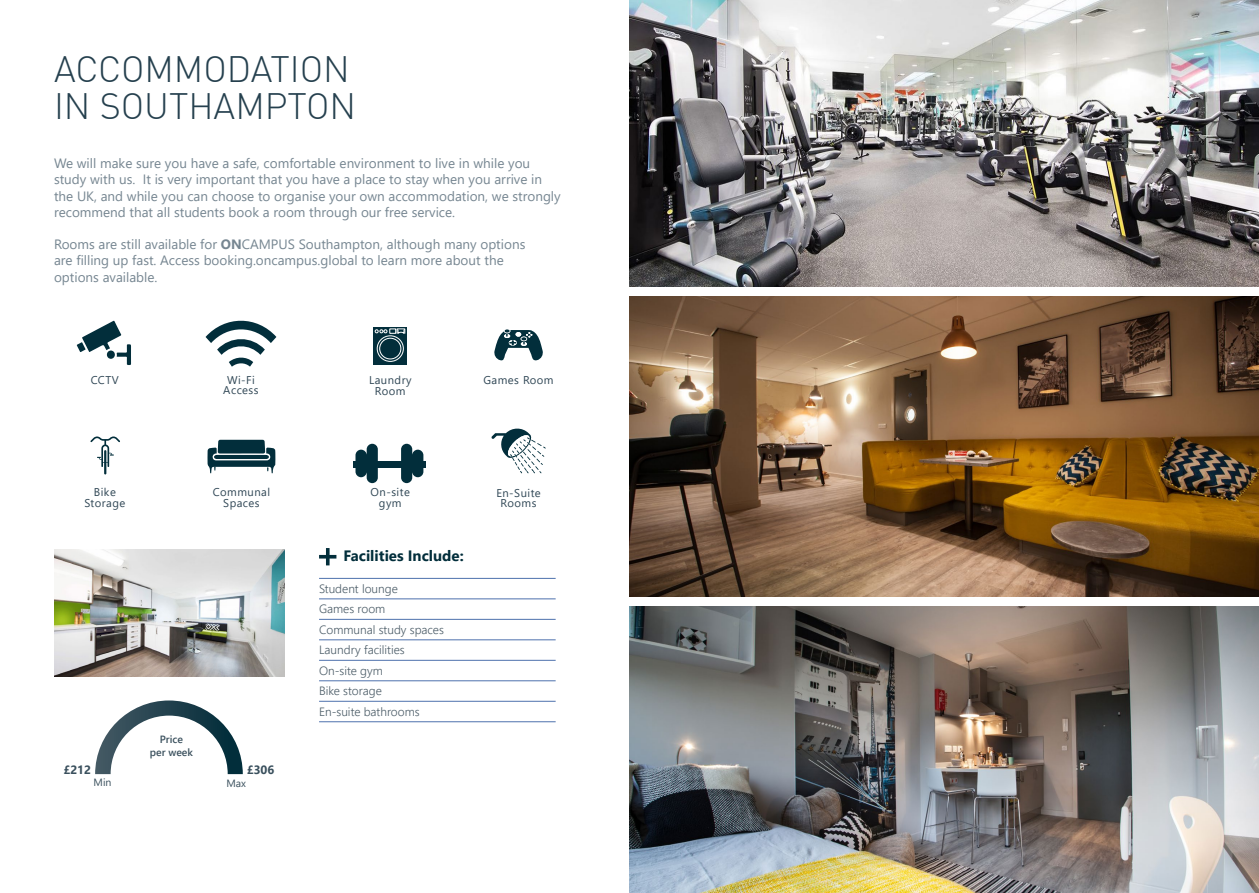
<style>
.page{position:relative;width:1259px;height:893px;background:#fff}
.page>*{position:absolute;margin:0;border:0;box-sizing:border-box;transform-origin:0 0}
.t1{font:300 36px/37px "DIN Offc";color:#25404e}
.t2{font:700 15px "Segoe UI";color:#022e3b}
.t3{font:13.5px/16.2px "Segoe UI";color:#768691}
.t4{font:300 12px/20.5px "Segoe UI";color:#4b5c67}
.t5{font:700 12px "Segoe UI";color:#3a505d}
.t6{font:11.25px/10.5px "Segoe UI";letter-spacing:.04em;color:#304755;text-align:center}
.t7{font:600 10.5px/12.6px "Segoe UI";color:#3a505d;text-align:center}
.t8{font:10.5px "Segoe UI";color:#3a505d}
.s1{font-weight:700}
</style>
<div class="page">
<img style="left:629px;top:607px;width:630px;height:286px">
<img style="left:629px;top:297px;width:630px;height:299px">
<img style="left:629px;top:0;width:630px;height:286px">
<svg style="left:205px;top:320px;width:71px;height:47px"></svg>
<svg style="left:90px;top:436px;width:30px;height:38px"></svg>
<svg style="left:491px;top:428px;width:55px;height:45px"></svg>
<svg style="left:494px;top:329px;width:49px;height:32px"></svg>
<svg style="left:373px;top:327px;width:34px;height:38px"></svg>
<svg style="left:377px;top:336px;width:26px;height:25px"></svg>
<div style="left:377px;top:335px;width:27px;height:27px;border:1px solid #fff;border-radius:50%"></div>
<div style="left:380px;top:338px;width:21px;height:21px;background:#022e3b;border-radius:50%"></div>
<div style="left:379px;top:338px;width:22px;height:21px;border:1px solid #fff;border-radius:50%"></div>
<svg style="left:375px;top:328px;width:29px;height:7px"></svg>
<svg style="left:207px;top:440px;width:68px;height:33px"></svg>
<hr style="left:319px;top:578px;width:236px;height:1px;background:#4e71ad">
<hr style="left:319px;top:599px;width:236px;height:1px;background:#4e71ad">
<hr style="left:319px;top:619px;width:236px;height:1px;background:#4e71ad">
<hr style="left:319px;top:640px;width:236px;height:1px;background:#4e71ad">
<hr style="left:319px;top:660px;width:236px;height:1px;background:#4e71ad">
<hr style="left:319px;top:680px;width:236px;height:1px;background:#4e71ad">
<hr style="left:319px;top:701px;width:236px;height:1px;background:#4e71ad">
<hr style="left:319px;top:721px;width:236px;height:1px;background:#4e71ad">
<img style="left:54px;top:549px;width:231px;height:127px">
<svg style="left:95px;top:700px;width:148px;height:74px"></svg>
<svg style="left:319px;top:548px;width:17px;height:17px"></svg>
<svg style="left:77px;top:320px;width:54px;height:45px"></svg>
<div style="left:353px;top:461px;width:72px;height:6px;background:#022e3b"></div>
<svg style="left:355px;top:444px;width:23px;height:39px"></svg>
<svg style="left:401px;top:444px;width:22px;height:39px"></svg>
<h1 class="t1" style="left:54px;top:50px;width:304px">ACCOMMODATION<br>IN SOUTHAMPTON</h1>
<p class="t3" style="left:54px;top:154px;width:508px">We will make sure you have a safe, comfortable environment to live in while you study with us. It is very important that you have a place to stay when you arrive in the UK, and while you can choose to organise your own accommodation, we strongly recommend that all students book a room through our free service.</p>
<p class="t3" style="left:54px;top:235px;width:473px">Rooms are still available for <span class="s1">ON</span>CAMPUS Southampton, although many options are filling up fast. Access booking.oncampus.global to learn more about the options available.</p>
<p class="t6" style="left:91px;top:373px;width:30px">CCTV</p>
<p class="t6" style="left:223px;top:374px;width:37px">Wi-Fi<br>Access</p>
<p class="t6" style="left:369px;top:374px;width:44px">Laundry</p>
<p class="t6" style="left:483px;top:374px;width:72px">Games Room</p>
<p class="t6" style="left:375px;top:384px;width:32px">Room</p>
<p class="t6" style="left:84px;top:486px;width:42px">Bike<br>Storage</p>
<p class="t6" style="left:496px;top:486px;width:46px">En-Suite<br>Rooms</p>
<p class="t6" style="left:213px;top:486px;width:59px">Communal<br>Spaces</p>
<p class="t6" style="left:371px;top:486px;width:41px">On-site gym</p>
<p class="t2" style="left:343px;top:542px;width:122px">Facilities Include:</p>
<p class="t7" style="left:150px;top:732px;width:45px">Price<br>per week</p>
<p class="t5" style="left:63px;top:758px;width:29px">£212</p>
<p class="t5" style="left:247px;top:758px;width:29px">£306</p>
<p class="t8" style="left:94px;top:772px;width:19px">Min</p>
<p class="t8" style="left:226px;top:773px;width:21px">Max</p>
<p class="t4" style="left:319px;top:577px;width:126px">Student lounge<br>Games room<br>Communal study spaces<br>Laundry facilities<br>On-site gym<br>Bike storage<br>En-suite bathrooms</p>
</div>
